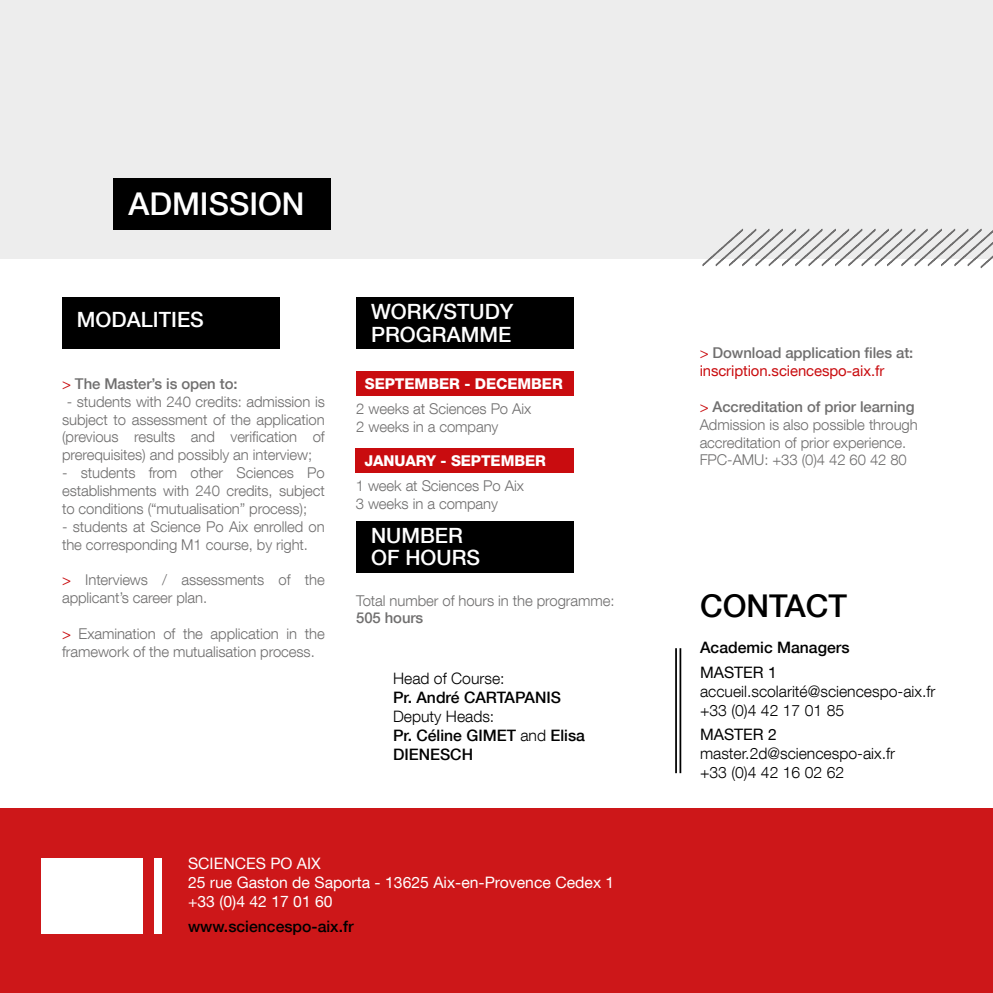
<style>
.page{position:relative;width:993px;height:993px;background:#fff}
.page>*{position:absolute;margin:0;border:0;box-sizing:border-box;transform-origin:0 0}
.t1{font:500 31.32px "Helvetica Neue LT Com";color:#fff}
.t2{font:500 31.32px "Helvetica Neue LT Com";color:#000}
.t3{font:500 21px/22.8px "Helvetica Neue LT Com";color:#fff}
.t4{font:300 15.75px/18.9px "Helvetica Neue LT Com";color:#000}
.t5{font:500 15.75px/18.9px "Helvetica Neue LT Com";color:#000}
.t6{font:15.75px/18.9px "Helvetica Neue LT Com";color:#fff}
.t7{font:15.75px "Helvetica Neue LT Com";color:#000}
.t8{font:300 14.88px/17.8px "Helvetica Neue LT Com";letter-spacing:-.005em;color:#706f6f}
.t9{font:14.88px/17.8px "Helvetica Neue LT Com";letter-spacing:-.005em;color:#c90c0f}
.t10{font:800 14.88px "Helvetica Neue LT Com";letter-spacing:-.005em;color:#fff}
.t11{font:500 14.88px "Helvetica Neue LT Com";letter-spacing:-.005em;color:#706f6f}
.s1{font-weight:400;color:#c90c0f}
.s2{font-weight:300}
.s3{font-weight:500;color:#706f6f}
.s4{font-weight:500}
</style>
<div class="page">
<div style="left:0;top:0;width:992px;height:258px;background:#ededed"></div>
<div style="left:356px;top:371px;width:217px;height:25px;background:#c90c0f"></div>
<div style="left:0;top:808px;width:992px;height:184px;background:#cd1719"></div>
<div style="left:42px;top:857px;width:101px;height:76px;background:#fff"></div>
<div style="left:154px;top:857px;width:7px;height:76px;background:#fff"></div>
<div style="left:113px;top:179px;width:218px;height:51px;background:#000"></div>
<hr style="left:679px;top:648px;width:2px;height:124px;background:#000">
<hr style="left:675px;top:648px;width:1px;height:124px;background:#000">
<div style="left:62px;top:297px;width:217px;height:52px;background:#000"></div>
<div style="left:356px;top:297px;width:217px;height:52px;background:#000"></div>
<div style="left:356px;top:448px;width:217px;height:24px;background:#c90c0f"></div>
<div style="left:356px;top:521px;width:217px;height:51px;background:#000"></div>
<svg style="left:702px;top:229px;width:291px;height:39px"></svg>
<h1 class="t1" style="left:128px;top:185px;width:177px">ADMISSION</h1>
<h2 class="t3" style="left:77px;top:307px;width:128px">MODALITIES</h2>
<p class="t11" style="left:62px;top:374px;width:177px"><span class="s1">&gt;</span> The Master’s is open to:</p>
<p class="t8" style="left:62px;top:392px;width:264px;text-align:justify;text-indent:5px">- students with 240 credits: admission is subject to assessment of the application (previous results and verification of prerequisites) and possibly an interview;</p>
<p class="t8" style="left:62px;top:463px;width:264px;text-align:justify">- students from other Sciences Po establishments with 240 credits, subject to conditions (“mutualisation” process);</p>
<p class="t8" style="left:62px;top:517px;width:264px">- students at Science Po Aix enrolled on the corresponding M1 course, by right.</p>
<p class="t8" style="left:62px;top:570px;width:264px"><span class="s1">&gt;</span> Interviews / assessments of the applicant’s career plan.</p>
<p class="t8" style="left:62px;top:624px;width:264px"><span class="s1">&gt;</span> Examination of the application in the framework of the mutualisation process.</p>
<h2 class="t3" style="left:371px;top:300px;width:144px">WORK/STUDY<br>PROGRAMME</h2>
<p class="t10" style="left:365px;top:375px;width:199px">SEPTEMBER - DECEMBER</p>
<p class="t8" style="left:356px;top:399px;width:176px">2 weeks at Sciences Po Aix<br>2 weeks in a company</p>
<p class="t10" style="left:364px;top:452px;width:183px">JANUARY - SEPTEMBER</p>
<p class="t8" style="left:356px;top:476px;width:169px">1 week at Sciences Po Aix<br>3 weeks in a company</p>
<h2 class="t3" style="left:371px;top:523px;width:110px">NUMBER<br>OF HOURS</h2>
<p class="t8" style="left:356px;top:591px;width:260px">Total number of hours in the programme:</p>
<p class="t11" style="left:356px;top:609px;width:69px">505 hours</p>
<p class="t4" style="left:393px;top:668px;width:113px">Head of Course:</p>
<p class="t5" style="left:393px;top:687px;width:169px">Pr. André CARTAPANIS</p>
<p class="t5" style="left:393px;top:706px;width:193px"><span class="s2">Deputy Heads:<br></span>Pr. Céline GIMET <span class="s2">and</span> Elisa<br>DIENESCH</p>
<p class="t6" style="left:188px;top:853px;width:427px">SCIENCES PO AIX<br>25 rue Gaston de Saporta - 13625 Aix-en-Provence Cedex 1 +33 (0)4 42 17 01 60</p>
<p class="t5" style="left:188px;top:916px;width:167px">www.sciencespo-aix.fr</p>
<p class="t9" style="left:699px;top:343px;width:215px">&gt; <span class="s3">Download application files at: </span>inscription.sciencespo-aix.fr</p>
<p class="t8" style="left:699px;top:397px;width:219px"><span class="s1">&gt;</span> <span class="s4">Accreditation of prior learning </span>Admission is also possible through accreditation of prior experience.<br>FPC-AMU: +33 (0)4 42 60 42 80</p>
<h1 class="t2" style="left:699px;top:587px;width:148px">CONTACT</h1>
<p class="t5" style="left:699px;top:638px;width:151px">Academic Managers</p>
<p class="t7" style="left:699px;top:662px;width:78px">MASTER 1</p>
<p class="t4" style="left:699px;top:681px;width:237px">accueil.scolarité@sciencespo-aix.fr +33 (0)4 42 17 01 85</p>
<p class="t7" style="left:699px;top:724px;width:78px">MASTER 2</p>
<p class="t4" style="left:699px;top:743px;width:196px">master.2d@sciencespo-aix.fr +33 (0)4 42 16 02 62</p>
</div>
